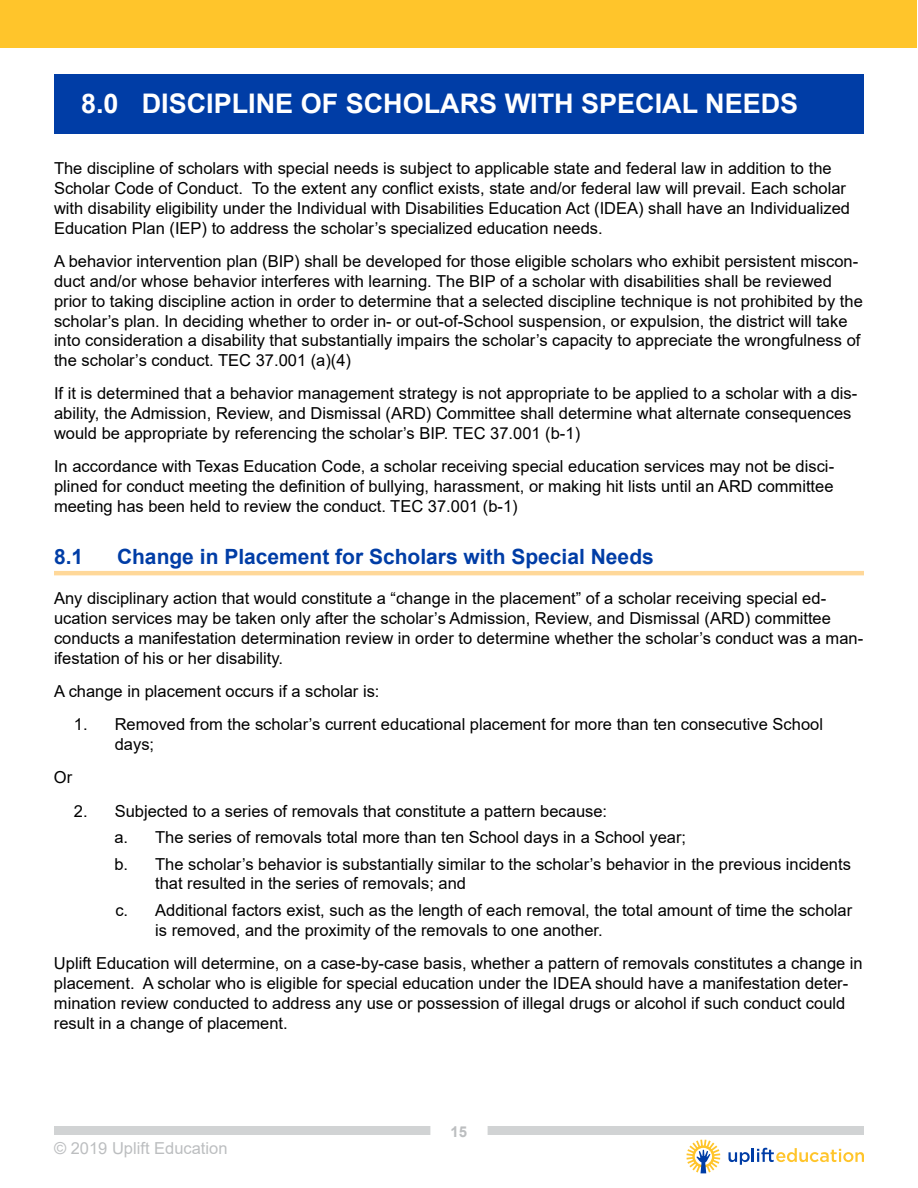
<style>
.page{position:relative;width:918px;height:1188px;background:#fff}
.page>*{position:absolute;margin:0;border:0;box-sizing:border-box;transform-origin:0 0}
.t1{font:700 27px "Arial";color:#fff}
.t2{font:700 21px "Arial";color:#003da6}
.t3{font:16.5px/19.8px "Arial";color:#000}
.t4{font:16.5px "Arial";color:#bcbec0}
.t5{font:700 15px "Arial";color:#bcbec0}
</style>
<div class="page">
<div style="left:54px;top:1126px;width:810px;height:9px;background:#d1d3d4"></div>
<div style="left:430px;top:1120px;width:58px;height:17px;background:#fff"></div>
<div style="left:0;top:0;width:917px;height:48px;background:#ffc52b"></div>
<svg style="left:729px;top:1148px;width:135px;height:17px"></svg>
<svg style="left:687px;top:1140px;width:33px;height:33px"></svg>
<div style="left:54px;top:74px;width:810px;height:59px;background:#003da6"></div>
<hr style="left:54px;top:571px;width:810px;height:4px;background:#ffd899">
<h1 class="t1" style="left:81px;top:84px;width:719px">8.0 DISCIPLINE OF SCHOLARS WITH SPECIAL NEEDS</h1>
<p class="t3" style="left:54px;top:159px;width:798px">The discipline of scholars with special needs is subject to applicable state and federal law in addition to the Scholar Code of Conduct. To the extent any conflict exists, state and/or federal law will prevail. Each scholar with disability eligibility under the Individual with Disabilities Education Act (IDEA) shall have an Individualized Education Plan (IEP) to address the scholar’s specialized education needs.</p>
<p class="t3" style="left:54px;top:251px;width:810px">A behavior intervention plan (BIP) shall be developed for those eligible scholars who exhibit persistent miscon&shy;duct and/or whose behavior interferes with learning. The BIP of a scholar with disabilities shall be reviewed prior to taking discipline action in order to determine that a selected discipline technique is not prohibited by the scholar’s plan. In deciding whether to order in- or out-of-School suspension, or expulsion, the district will take into consideration a disability that substantially impairs the scholar’s capacity to appreciate the wrongfulness of the scholar’s conduct. TEC 37.001 (a)(4)</p>
<p class="t3" style="left:54px;top:384px;width:805px">If it is determined that a behavior management strategy is not appropriate to be applied to a scholar with a dis&shy;ability, the Admission, Review, and Dismissal (ARD) Committee shall determine what alternate consequences would be appropriate by referencing the scholar’s BIP. TEC 37.001 (b-1)</p>
<p class="t3" style="left:54px;top:457px;width:782px;text-align:justify">In accordance with Texas Education Code, a scholar receiving special education services may not be disci&shy;plined for conduct meeting the definition of bullying, harassment, or making hit lists until an ARD committee meeting has been held to review the conduct. TEC 37.001 (b-1)</p>
<p class="t2" style="left:54px;top:542px;width:31px">8.1</p>
<p class="t2" style="left:117px;top:542px;width:538px">Change in Placement for Scholars with Special Needs</p>
<p class="t3" style="left:54px;top:588px;width:811px">Any disciplinary action that would constitute a “change in the placement” of a scholar receiving special ed&shy;ucation services may be taken only after the scholar’s Admission, Review, and Dismissal (ARD) committee conducts a manifestation determination review in order to determine whether the scholar’s conduct was a man&shy;ifestation of his or her disability.</p>
<p class="t3" style="left:54px;top:681px;width:327px">A change in placement occurs if a scholar is:</p>
<p class="t3" style="left:115px;top:714px;width:710px;text-indent:-41px">1. Removed from the scholar’s current educational placement for more than ten consecutive School days;</p>
<p class="t3" style="left:54px;top:767px;width:20px">Or</p>
<p class="t3" style="left:114px;top:797px;width:738px;line-height:26.5px;text-indent:-40px">2. Subjected to a series of removals that constitute a pattern because:<br>a. The series of removals total more than ten School days in a School year;<br>b. The scholar’s behavior is substantially similar to the scholar’s behavior in the previous incidents</p>
<p class="t3" style="left:115px;top:870px;width:738px;line-height:26.5px;text-indent:40px">that resulted in the series of removals; and<br>c. Additional factors exist, such as the length of each removal, the total amount of time the scholar</p>
<p class="t3" style="left:54px;top:913px;width:810px;line-height:33.3px;text-indent:101px">is removed, and the proximity of the removals to one another.<br>Uplift Education will determine, on a case-by-case basis, whether a pattern of removals constitutes a change in</p>
<p class="t3" style="left:54px;top:973px;width:796px">placement. A scholar who is eligible for special education under the IDEA should have a manifestation deter&shy;mination review conducted to address any use or possession of illegal drugs or alcohol if such conduct could result in a change of placement.</p>
<p class="t4" style="left:54px;top:1137px;width:175px">© 2019 Uplift Education</p>
<p class="t5" style="left:451px;top:1121px;width:18px">15</p>
</div>
